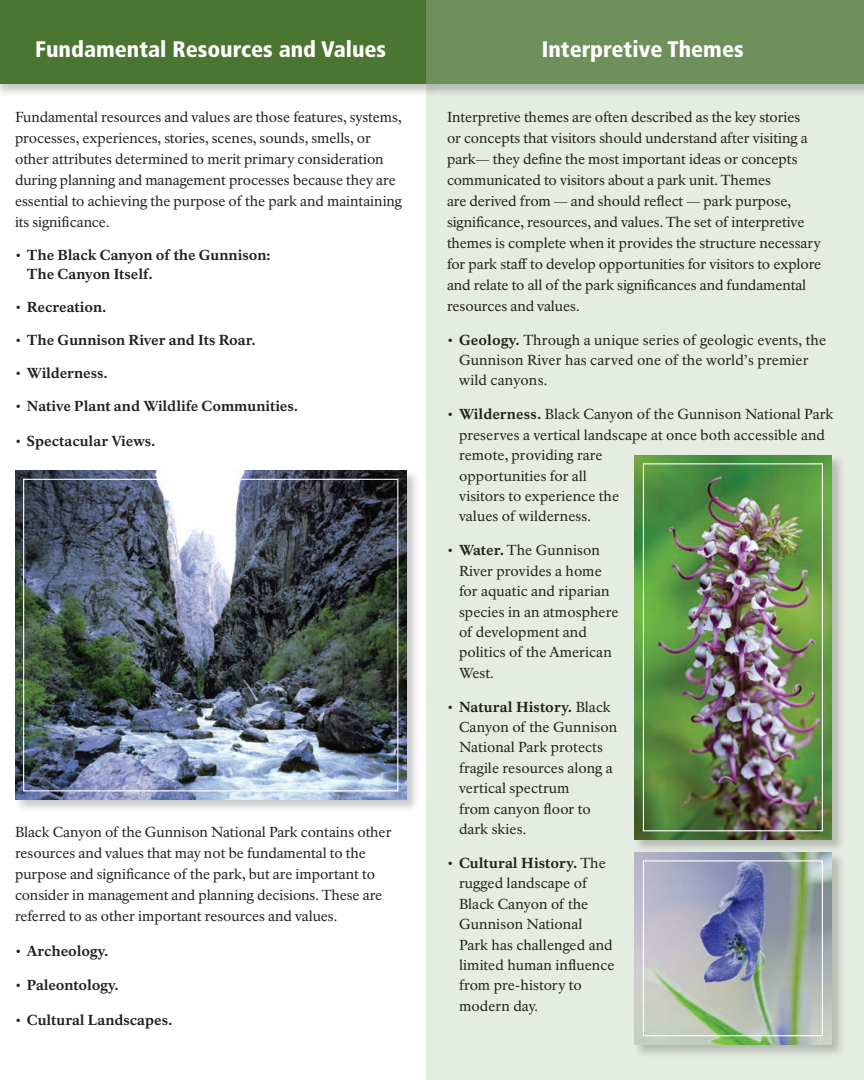
<style>
.page{position:relative;width:864px;height:1080px;background:#fff}
.page>*{position:absolute;margin:0;border:0;box-sizing:border-box;transform-origin:0 0}
.t1{font:900 condensed 22.5px "Frutiger LT Std";color:#fff}
.t2{font:14.25px/20.4px "NPS Rawlinson OT";color:#231f20}
.t3{font:800 14.25px/19.5px "NPS Rawlinson OT";color:#231f20}
.s1{font-weight:400}
.s2{font-weight:800}
</style>
<div class="page">
<div style="left:427px;top:84px;width:437px;height:996px;background:#e5ece1"></div>
<div style="left:0;top:0;width:441px;height:98px;background:#231f20;opacity:.25"></div>
<div style="left:0;top:0;width:427px;height:84px;background:#4a7631"></div>
<div style="left:425px;top:0;width:439px;height:98px;background:#231f20;opacity:.25"></div>
<div style="left:427px;top:0;width:437px;height:84px;background:#6e905a"></div>
<div style="left:13px;top:469px;width:407px;height:344px;background:#231f20;opacity:.25"></div>
<img style="left:15px;top:471px;width:391px;height:329px">
<div style="left:632px;top:453px;width:214px;height:400px;background:#231f20;opacity:.25"></div>
<img style="left:634px;top:455px;width:198px;height:384px">
<div style="left:632px;top:851px;width:214px;height:207px;background:#231f20;opacity:.25"></div>
<img style="left:634px;top:852px;width:198px;height:192px">
<div style="left:643px;top:463px;width:180px;height:368px;border:1px solid #fff"></div>
<div style="left:643px;top:860px;width:180px;height:176px;border:1px solid #fff"></div>
<div style="left:23px;top:479px;width:375px;height:312px;border:1px solid #fff"></div>
<h1 class="t1" style="left:35px;top:36px;width:352px">Fundamental Resources and Values</h1>
<p class="t2" style="left:15px;top:106px;width:389px;line-height:21px">Fundamental resources and values are those features, systems, processes, experiences, stories, scenes, sounds, smells, or other attributes determined to merit primary consideration during planning and management processes because they are essential to achieving the purpose of the park and maintaining its significance.</p>
<p class="t3" style="left:27px;top:245px;width:245px;text-indent:-12px"><span class="s1">•</span> The Black Canyon of the Gunnison:<br>The Canyon Itself.</p>
<p class="t3" style="left:15px;top:298px;width:93px"><span class="s1">•</span> Recreation.</p>
<p class="t3" style="left:15px;top:331px;width:242px"><span class="s1">•</span> The Gunnison River and Its Roar.</p>
<p class="t3" style="left:15px;top:364px;width:94px"><span class="s1">•</span> Wilderness.</p>
<p class="t3" style="left:15px;top:397px;width:285px"><span class="s1">•</span> Native Plant and Wildlife Communities.</p>
<p class="t3" style="left:15px;top:431px;width:142px"><span class="s1">•</span> Spectacular Views.</p>
<p class="t2" style="left:15px;top:822px;width:378px;line-height:21px">Black Canyon of the Gunnison National Park contains other resources and values that may not be fundamental to the purpose and significance of the park, but are important to consider in management and planning decisions. These are referred to as other important resources and values.</p>
<p class="t3" style="left:15px;top:941px;width:95px"><span class="s1">•</span> Archeology.</p>
<p class="t3" style="left:15px;top:976px;width:105px"><span class="s1">•</span> Paleontology.</p>
<p class="t3" style="left:15px;top:1010px;width:159px"><span class="s1">•</span> Cultural Landscapes.</p>
<h1 class="t1" style="left:542px;top:36px;width:203px">Interpretive Themes</h1>
<p class="t2" style="left:447px;top:106px;width:376px;line-height:21px">Interpretive themes are often described as the key stories<br>or concepts that visitors should understand after visiting a park— they define the most important ideas or concepts communicated to visitors about a park unit. Themes<br>are derived from — and should reflect — park purpose, significance, resources, and values. The set of interpretive themes is complete when it provides the structure necessary for park staff to develop opportunities for visitors to explore and relate to all of the park significances and fundamental resources and values.</p>
<p class="t2" style="left:459px;top:330px;width:369px;text-indent:-12px">• <span class="s2">Geology.</span> Through a unique series of geologic events, the<br>Gunnison River has carved one of the world’s premier wild canyons.</p>
<p class="t2" style="left:459px;top:404px;width:376px;text-indent:-12px">• <span class="s2">Wilderness.</span> Black Canyon of the Gunnison National Park preserves a vertical landscape at once both accessible and remote, providing rare<br>opportunities for all<br>visitors to experience the<br>values of wilderness.</p>
<p class="t2" style="left:459px;top:540px;width:161px;text-indent:-12px">• <span class="s2">Water.</span> The Gunnison<br>River provides a home for aquatic and riparian species in an atmosphere of development and politics of the American<br>West.</p>
<p class="t2" style="left:459px;top:697px;width:160px;text-indent:-12px">• <span class="s2">Natural History.</span> Black<br>Canyon of the Gunnison<br>National Park protects fragile resources along a vertical spectrum<br>from canyon floor to dark skies.</p>
<p class="t2" style="left:459px;top:853px;width:157px;text-indent:-12px">• <span class="s2">Cultural History.</span> The rugged landscape of<br>Black Canyon of the<br>Gunnison National<br>Park has challenged and limited human influence from pre-history to modern day.</p>
</div>
